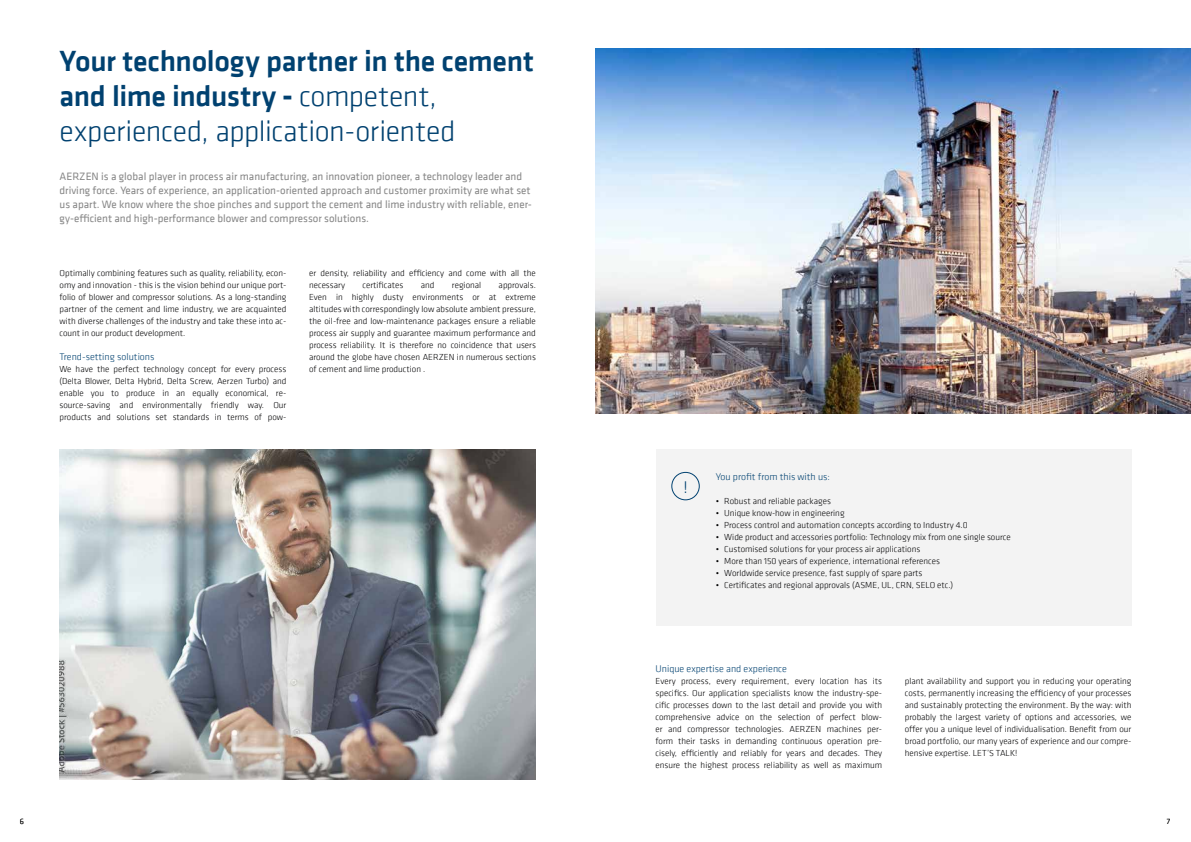
<style>
.page{position:relative;width:1191px;height:842px;background:#fff}
.page>*{position:absolute;margin:0;border:0;box-sizing:border-box;transform-origin:0 0}
.t1{font:500 30px/35px "Klavika";letter-spacing:-.01em;color:#004170}
.t2{font:300 17px "Klavika";color:#004170}
.t3{font:11px/14px "Klavika";color:#878787}
.t4{font:300 10px "Klavika";color:#004170}
.t5{font:300 9px/12px "Klavika";color:#020203;text-align:justify}
.t6{font:300 8px "Klavika";color:#000}
.s1{font-weight:700}
.s2{font-weight:300}
</style>
<div class="page">
<img style="left:595px;top:49px;width:596px;height:365px">
<img style="left:60px;top:450px;width:476px;height:330px">
<div style="left:655px;top:449px;width:476px;height:177px;background:#f3f3f3"></div>
<div style="left:671px;top:472px;width:29px;height:28px;border:1px solid #004170;border-radius:50%"></div>
<h1 class="t1" style="left:60px;top:43px;width:476px">Your technology partner in the cement and lime industry <span class="s1">-</span> <span class="s2">competent, experienced, application-oriented</span></h1>
<p class="t3" style="left:60px;top:169px;width:474px">AERZEN is a global player in process air manufacturing, an innovation pioneer, a technology leader and driving force. Years of experience, an application-oriented approach and customer proximity are what set us apart. We know where the shoe pinches and support the cement and lime industry with reliable, ener&shy;gy-efficient and high-performance blower and compressor solutions.</p>
<p class="t5" style="left:60px;top:267px;width:228px">Optimally combining features such as quality, reliability, econ&shy;omy and innovation - this is the vision behind our unique port&shy;folio of blower and compressor solutions. As a long-standing partner of the cement and lime industry, we are acquainted with diverse challenges of the industry and take these into ac&shy;count in our product development.</p>
<p class="t4" style="left:60px;top:351px;width:96px">Trend-setting solutions</p>
<p class="t5" style="left:60px;top:363px;width:228px">We have the perfect technology concept for every process (Delta Blower, Delta Hybrid, Delta Screw, Aerzen Turbo) and enable you to produce in an equally economical, re&shy;source-saving and environmentally friendly way. Our products and solutions set standards in terms of pow-</p>
<p class="t5" style="left:309px;top:267px;width:228px">er density, reliability and efficiency and come with all the necessary</p>
<p class="t5" style="left:362px;top:279px;width:42px">certificates</p>
<p class="t5" style="left:421px;top:279px;width:15px">and</p>
<p class="t5" style="left:452px;top:279px;width:31px">regional</p>
<p class="t5" style="left:309px;top:279px;width:228px;text-indent:189px">approvals.<br>Even in highly dusty environments or at extreme altitudes with correspondingly low absolute ambient pressure, the oil-free and low-maintenance packages ensure a reliable process air supply and guarantee maximum performance and process reliability. It is therefore no coincidence that users around the globe have chosen AERZEN in numerous sections of cement and lime production .</p>
<h2 class="t2" style="left:683px;top:477px;width:6px">!</h2>
<p class="t4" style="left:716px;top:471px;width:116px">You profit from this with us:</p>
<p class="t5" style="left:716px;top:495px;width:117px">• Robust and reliable packages</p>
<p class="t5" style="left:716px;top:507px;width:130px">• Unique know-how in engineering</p>
<p class="t5" style="left:716px;top:519px;width:253px">• Process control and automation concepts according to Industry 4.0</p>
<p class="t5" style="left:716px;top:531px;width:296px">• Wide product and accessories portfolio: Technology mix from one single source</p>
<p class="t5" style="left:716px;top:543px;width:206px">• Customised solutions for your process air applications</p>
<p class="t5" style="left:716px;top:555px;width:226px">• More than 150 years of experience, international references</p>
<p class="t5" style="left:716px;top:567px;width:208px">• Worldwide service presence, fast supply of spare parts</p>
<p class="t5" style="left:716px;top:579px;width:239px">• Certificates and regional approvals (ASME, UL, CRN, SELO etc.)</p>
<p class="t4" style="left:655px;top:663px;width:133px">Unique expertise and experience</p>
<p class="t5" style="left:655px;top:675px;width:228px">Every process, every requirement, every location has its specifics. Our application specialists know the industry-spe&shy;cific processes down to the last detail and provide you with comprehensive advice on the selection of perfect blow&shy;er and compressor technologies. AERZEN machines per&shy;form their tasks in demanding continuous operation pre&shy;cisely, efficiently and reliably for years and decades. They ensure the highest process reliability as well as maximum</p>
<p class="t5" style="left:905px;top:675px;width:228px">plant availability and support you in reducing your operating costs, permanently increasing the efficiency of your processes and sustainably protecting the environment. By the way: with probably the largest variety of options and accessories, we offer you a unique level of individualisation. Benefit from our broad portfolio, our many years of experience and our compre&shy;hensive expertise. LET’S TALK!</p>
<p class="t6" style="left:20px;top:816px;width:6px">6</p>
<p class="t6" style="left:1166px;top:816px;width:5px">7</p>
</div>
